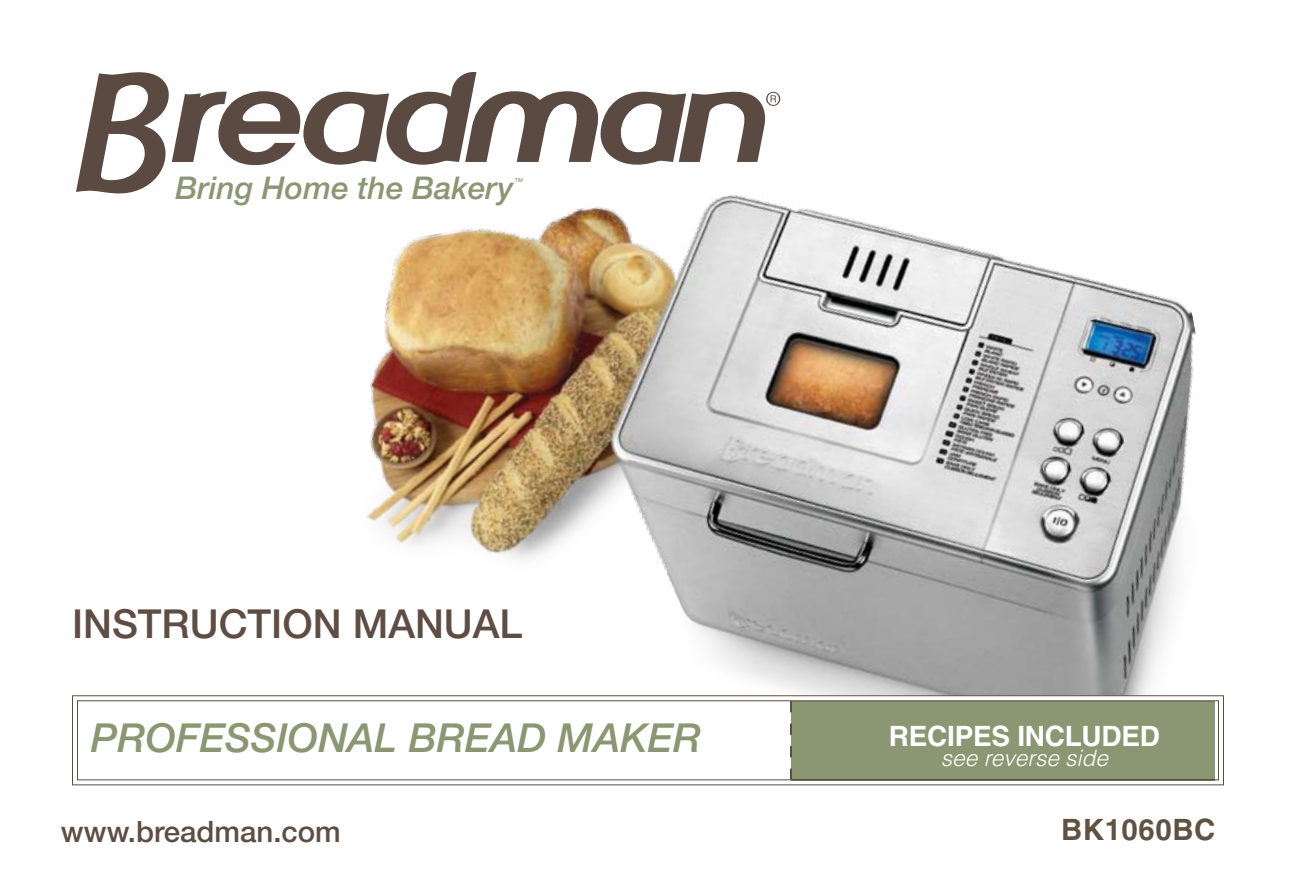
<style>
.page{position:relative;width:1296px;height:879px;background:#fff}
.page>*{position:absolute;margin:0;border:0;box-sizing:border-box;transform-origin:0 0}
.t1{font:italic 500 40px "Helvetica Neue";color:#8b9672}
.t2{font:500 40px "Helvetica Neue";color:#5e4d42}
.t3{font:italic 500 31.4px "Helvetica Neue";color:#8b9672}
.t4{font:500 29.4px "Helvetica Neue";color:#5e4d42}
.t5{font:700 29.4px "Helvetica";letter-spacing:.02em;color:#605243}
.t6{font:700 28px "Helvetica";letter-spacing:-.01em;color:#fff}
.t7{font:italic 300 22.6px "Helvetica";color:#fff}
.t8{font:italic 500 5.4px "Helvetica Neue";color:#8b9672}
</style>
<div class="page">
<img style="left:367px;top:196px;width:829px;height:499px">
<svg style="left:72px;top:695px;width:1152px;height:91px"></svg>
<div style="left:77px;top:700px;width:1142px;height:80px;border:1px solid #5e4d42"></div>
<div style="left:791px;top:701px;width:424px;height:79px;background:#8b9672"></div>
<svg style="left:790px;top:701px;width:2px;height:79px"></svg>
<svg style="left:76px;top:72px;width:704px;height:124px"></svg>
<p class="t3" style="left:176px;top:169px;width:339px">BRING HOME THE BAKERY</p>
<p class="t8" style="left:515px;top:177px;width:9px">TM</p>
<p class="t2" style="left:72px;top:600px;width:452px">INSTRUCTION MANUAL</p>
<p class="t1" style="left:91px;top:714px;width:612px">PROFESSIONAL BREAD MAKER</p>
<p class="t4" style="left:61px;top:814px;width:281px">www.breadman.com</p>
<p class="t6" style="left:889px;top:719px;width:273px">RECIPES INCLUDED</p>
<p class="t7" style="left:941px;top:744px;width:169px">see reverse side</p>
<p class="t5" style="left:1061px;top:812px;width:156px">BK1060BC</p>
</div>
